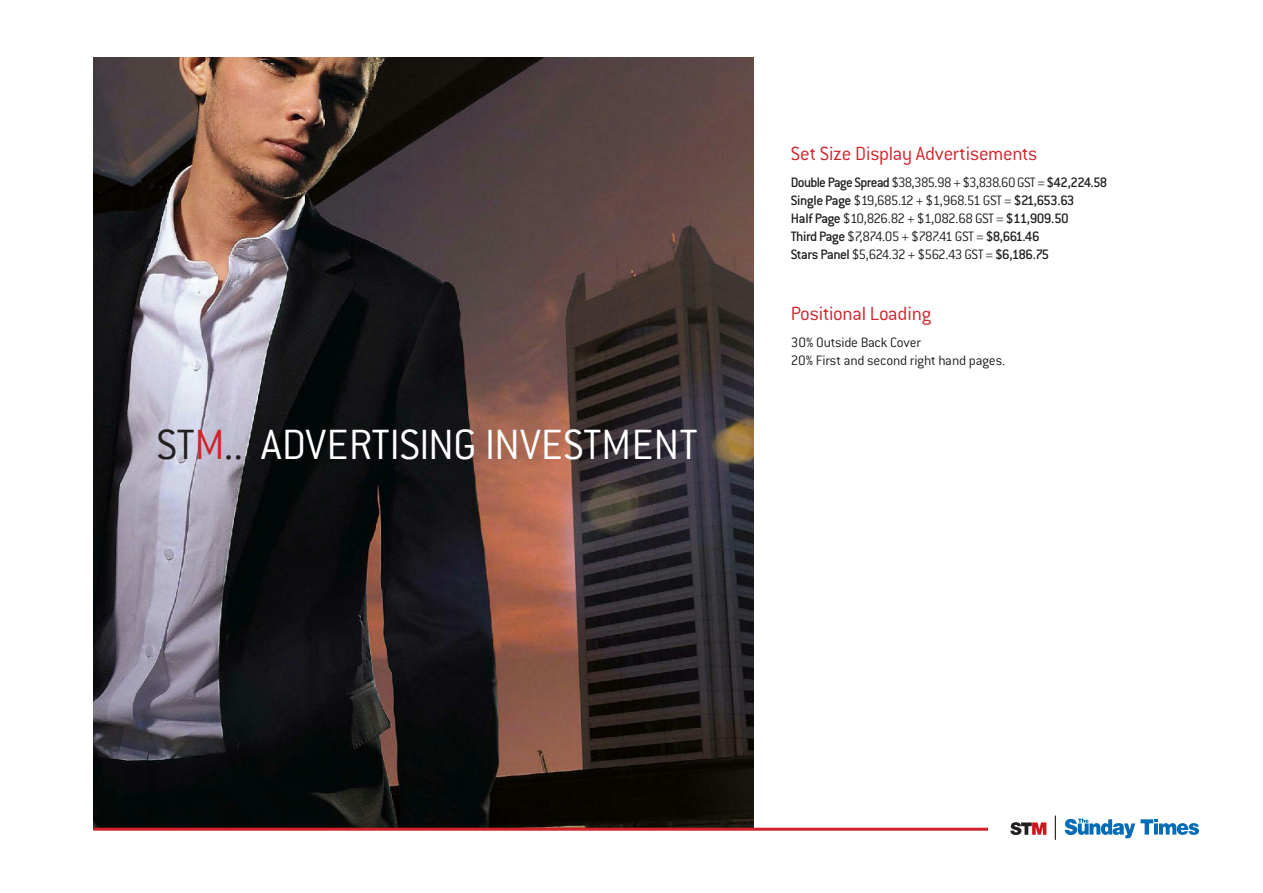
<style>
.page{position:relative;width:1263px;height:893px;background:#fff}
.page>*{position:absolute;margin:0;border:0;box-sizing:border-box;transform-origin:0 0}
.t1{font:300 46.5px "Conduit ITC";color:#fff}
.t2{font:300 21px "Conduit ITC";letter-spacing:-.015em;color:#d1232a}
.t3{font:300 15px "Conduit ITC";letter-spacing:-.03em;color:#231f20}
.t4{font:500 15px "Conduit ITC";letter-spacing:-.045em;color:#231f20}
.t5{font:300 15px "Conduit ITC";letter-spacing:-.055em;color:#231f20}
.t6{font:300 15px "Conduit ITC";letter-spacing:-.05em;color:#231f20}
.t7{font:300 15px "Conduit ITC";letter-spacing:-.065em;color:#231f20}
.t8{font:300 15px "Conduit ITC";letter-spacing:-.07em;color:#231f20}
.s1{color:#231f20}
.s2{color:#d1232a}
.s3{font-weight:300}
.s4{font-weight:500}
</style>
<div class="page">
<img style="left:94px;top:58px;width:659px;height:770px">
<hr style="left:94px;top:828px;width:1105px;height:3px;background:#d1232a">
<div style="left:989px;top:807px;width:274px;height:86px;background:#fff"></div>
<svg style="left:1065px;top:819px;width:134px;height:19px"></svg>
<svg style="left:1010px;top:822px;width:36px;height:13px"></svg>
<svg style="left:1055px;top:816px;width:1px;height:24px"></svg>
<p class="t1" style="left:156px;top:419px;width:210px"><span class="s1">ST</span><span class="s2">M</span><span class="s1">...</span> advertisin</p>
<p class="t1" style="left:453px;top:419px;width:222px">g investm ent</p>
<p class="t2" style="left:791px;top:142px;width:248px">Set Size Display Advertisements</p>
<p class="t4" style="left:791px;top:174px;width:318px">Double Page Spread <span class="s3">$38,385.98 + $3,838.60 GST =</span> $42,224.58</p>
<p class="t5" style="left:791px;top:192px;width:285px"><span class="s4">Single Page</span> $19,685.12 + $1,968.51 GST = <span class="s4">$21,653.63</span></p>
<p class="t6" style="left:791px;top:210px;width:279px"><span class="s4">Half Page</span> $10,826.82 + $1,082.68 GST = <span class="s4">$11,909.50</span></p>
<p class="t8" style="left:791px;top:228px;width:250px"><span class="s4">Third Page</span> $7,874.05 + $787.41 GST = <span class="s4">$8,661.46</span></p>
<p class="t7" style="left:791px;top:246px;width:260px"><span class="s4">Stars Panel</span> $5,624.32 + $562.43 GST = <span class="s4">$6,186.75</span></p>
<p class="t2" style="left:791px;top:302px;width:142px">Positional Loading</p>
<p class="t3" style="left:791px;top:334px;width:131px">30% Outside Back Cover</p>
<p class="t3" style="left:791px;top:352px;width:216px">20% First and second right hand pages.</p>
</div>
